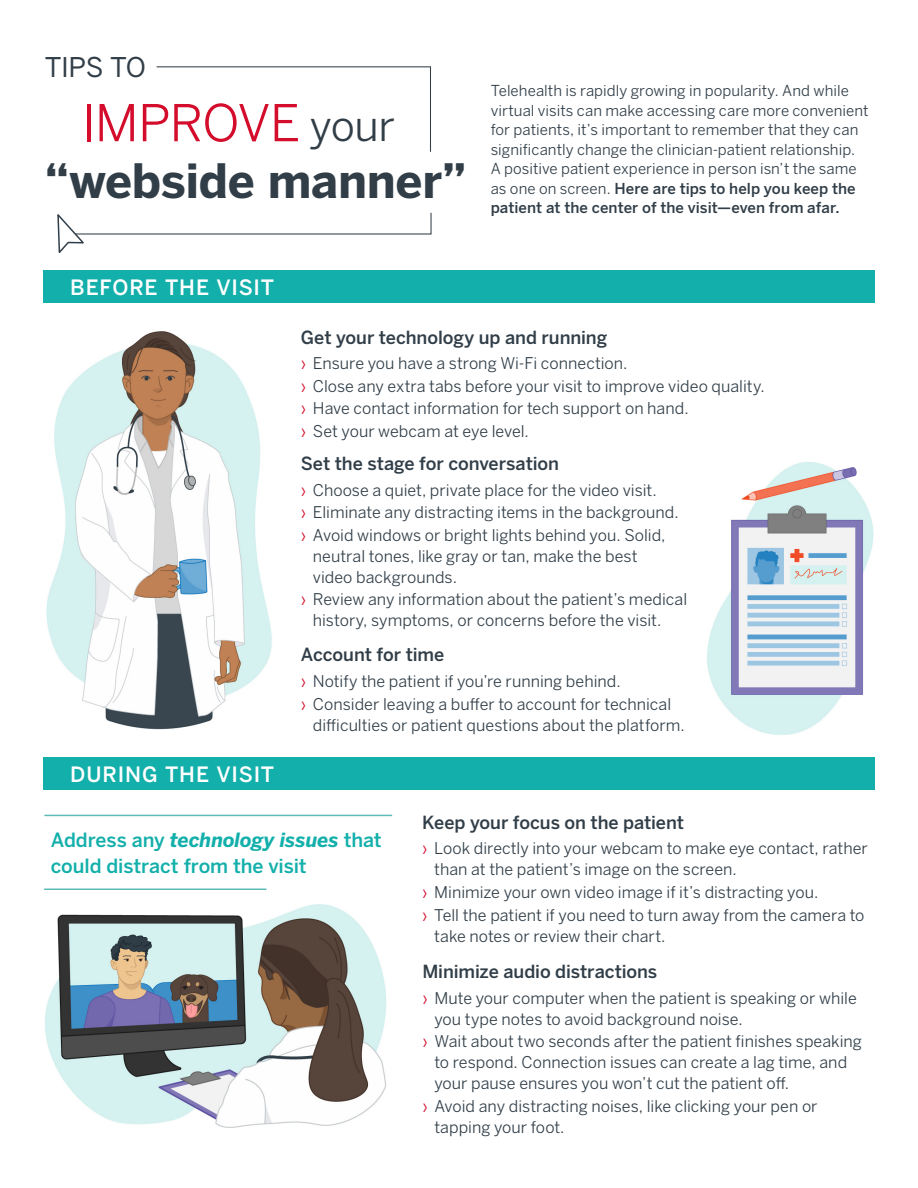
<style>
.page{position:relative;width:918px;height:1188px;background:#fff}
.page>*{position:absolute;margin:0;border:0;box-sizing:border-box;transform-origin:0 0}
.t1{font:50.4px "Benton Sans";letter-spacing:-.02em;color:#d30d2b}
.t2{font:700 46.95px "Benton Sans";letter-spacing:-.005em;color:#313e48}
.t3{font:27px "Benton Sans";letter-spacing:-.015em;color:#313e48}
.t4{font:500 21px "Benton Sans";letter-spacing:.04em;color:#fff}
.subhead{font:500 19.5px/25.3px "Benton Sans";letter-spacing:-.005em;color:#13afaa}
.subhead-2{font:500 18px "Benton Sans";letter-spacing:-.005em;color:#313e48}
.t5{font:16.05px/21px "Benton Sans";color:#313e48}
.Intro_text{font:15px/19.5px "Benton Sans";letter-spacing:.005em;color:#313e48}
.s1{font-size:42px;color:#313e48}
.s2{font-weight:500}
.s3{color:#d30d2b}
.s4{font-weight:700;font-style:italic}
</style>
<div class="page">
<div style="left:43px;top:757px;width:832px;height:33px;background:#13afaa"></div>
<div style="left:43px;top:270px;width:832px;height:33px;background:#13afaa"></div>
<svg style="left:156px;top:66px;width:275px;height:86px"></svg>
<svg style="left:57px;top:212px;width:375px;height:41px"></svg>
<img style="left:45px;top:904px;width:342px;height:223px">
<hr style="left:45px;top:889px;width:221px;height:1px;background:#5dbcb8">
<hr style="left:45px;top:815px;width:347px;height:1px;background:#5dbcb8">
<img style="left:46px;top:331px;width:226px;height:399px">
<img style="left:707px;top:462px;width:167px;height:273px">
<p class="t3" style="left:45px;top:52px;width:103px">TIPS TO</p>
<p class="t1" style="left:82px;top:93px;width:315px">IMPROVE <span class="s1">your</span></p>
<p class="t2" style="left:45px;top:153px;width:424px">“webside manner”</p>
<p class="t4" style="left:70px;top:275px;width:205px">BEFORE THE VISIT</p>
<p class="Intro_text" style="left:491px;top:81px;width:379px">Telehealth is rapidly growing in popularity. And while virtual visits can make accessing care more convenient for patients, it’s important to remember that they can significantly change the clinician-patient relationship.<br>A positive patient experience in person isn’t the same as one on screen. <span class="s2">Here are tips to help you keep the patient at the center of the visit—even from afar.</span></p>
<p class="t4" style="left:70px;top:762px;width:206px">DURING THE VISIT</p>
<p class="subhead-2" style="left:301px;top:326px;width:308px">Get your technology up and running</p>
<p class="t5" style="left:301px;top:353px;width:328px"><span class="s3">›</span> Ensure you have a strong Wi-Fi connection.</p>
<p class="t5" style="left:301px;top:375px;width:465px"><span class="s3">›</span> Close any extra tabs before your visit to improve video quality.</p>
<p class="t5" style="left:301px;top:398px;width:389px"><span class="s3">›</span> Have contact information for tech support on hand.</p>
<p class="t5" style="left:301px;top:420px;width:230px"><span class="s3">›</span> Set your webcam at eye level.</p>
<p class="subhead-2" style="left:301px;top:453px;width:260px">Set the stage for conversation</p>
<p class="t5" style="left:301px;top:479px;width:357px"><span class="s3">›</span> Choose a quiet, private place for the video visit.</p>
<p class="t5" style="left:301px;top:502px;width:379px"><span class="s3">›</span> Eliminate any distracting items in the background.</p>
<p class="t5" style="left:313px;top:524px;width:354px;text-indent:-12px"><span class="s3">›</span> Avoid windows or bright lights behind you. Solid, neutral tones, like gray or tan, make the best video backgrounds.</p>
<p class="t5" style="left:313px;top:589px;width:376px;text-indent:-12px"><span class="s3">›</span> Review any information about the patient’s medical history, symptoms, or concerns before the visit.</p>
<p class="subhead-2" style="left:301px;top:644px;width:145px">Account for time</p>
<p class="t5" style="left:301px;top:670px;width:321px"><span class="s3">›</span> Notify the patient if you’re running behind.</p>
<p class="t5" style="left:313px;top:693px;width:373px;text-indent:-12px"><span class="s3">›</span> Consider leaving a buffer to account for technical difficulties or patient questions about the platform.</p>
<p class="subhead" style="left:51px;top:827px;width:333px">Address any <span class="s4">technology issues</span> that could distract from the visit</p>
<p class="subhead-2" style="left:422px;top:812px;width:263px">Keep your focus on the patient</p>
<p class="t5" style="left:434px;top:838px;width:435px;text-indent:-12px"><span class="s3">›</span> Look directly into your webcam to make eye contact, rather than at the patient’s image on the screen.</p>
<p class="t5" style="left:422px;top:882px;width:398px"><span class="s3">›</span> Minimize your own video image if it’s distracting you.</p>
<p class="t5" style="left:434px;top:904px;width:432px;text-indent:-12px"><span class="s3">›</span> Tell the patient if you need to turn away from the camera to take notes or review their chart.</p>
<p class="subhead-2" style="left:422px;top:961px;width:236px">Minimize audio distractions</p>
<p class="t5" style="left:434px;top:987px;width:424px;text-indent:-12px"><span class="s3">›</span> Mute your computer when the patient is speaking or while you type notes to avoid background noise.</p>
<p class="t5" style="left:434px;top:1031px;width:429px;text-indent:-12px"><span class="s3">›</span> Wait about two seconds after the patient finishes speaking to respond. Connection issues can create a lag time, and your pause ensures you won’t cut the patient off.</p>
<p class="t5" style="left:434px;top:1095px;width:385px;text-indent:-12px"><span class="s3">›</span> Avoid any distracting noises, like clicking your pen or tapping your foot.</p>
</div>
